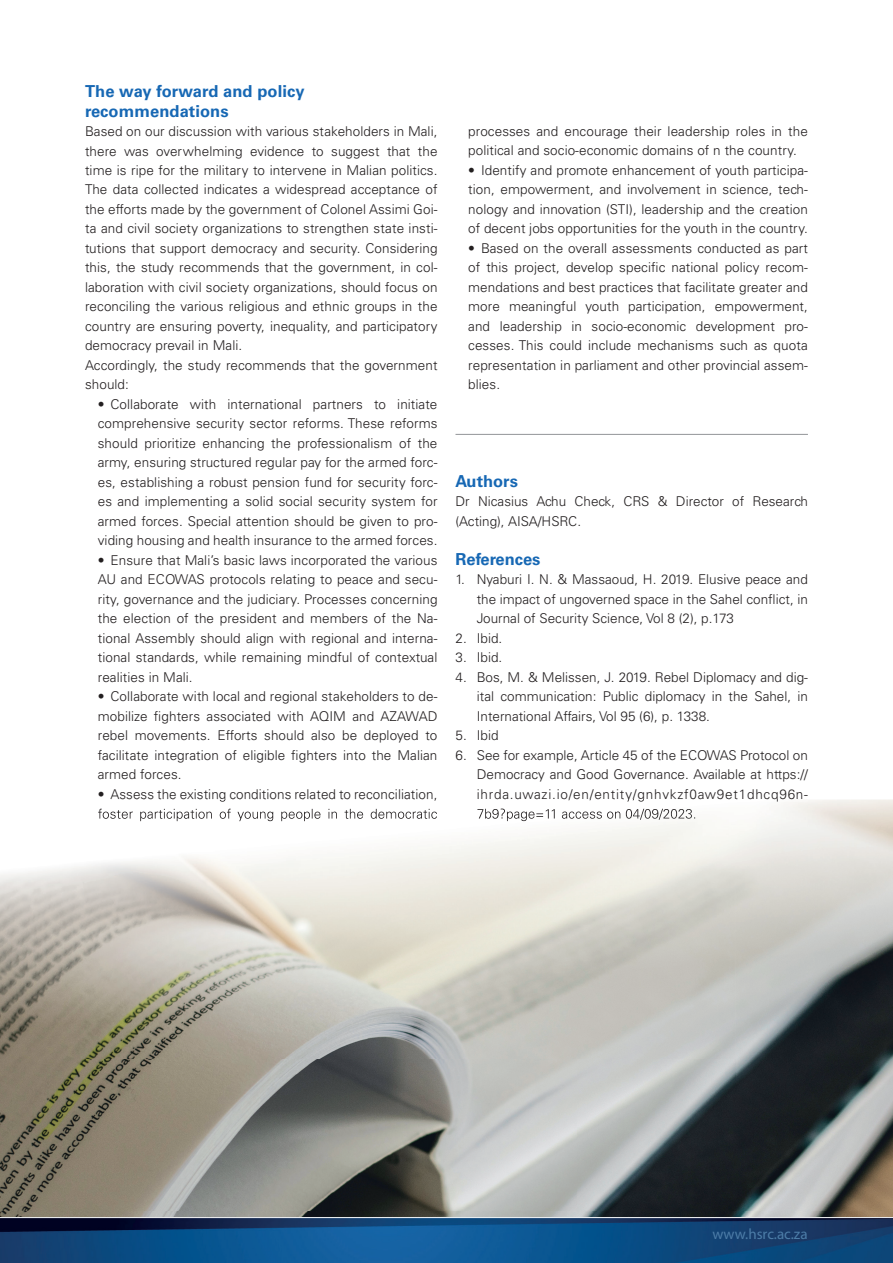
<style>
.page{position:relative;width:893px;height:1263px;background:#fff}
.page>*{position:absolute;margin:0;border:0;box-sizing:border-box;transform-origin:0 0}
.t1{font:700 16.5px/19.5px "Univers LT Std";letter-spacing:.005em;color:#1768b4}
.t2{font:15px "Myriad Pro";color:#4c7ca7}
.t3{font:300 13.5px/19.5px "Univers LT Std";letter-spacing:.005em;color:#231f20;text-align:justify}
</style>
<div class="page">
<img style="left:0;top:1212px;width:892px;height:51px">
<hr style="left:455px;top:434px;width:353px;height:1px;background:#939598">
<img style="left:0;top:808px;width:735px;height:404px">
<img style="left:735px;top:799px;width:158px;height:417px">
<img style="left:111px;top:799px;width:325px;height:3px">
<img style="left:98px;top:809px;width:339px;height:12px">
<img style="left:496px;top:799px;width:312px;height:3px">
<img style="left:477px;top:808px;width:218px;height:13px">
<p class="t1" style="left:85px;top:82px;width:221px">The way forward and policy recommendations</p>
<p class="t3" style="left:85px;top:121px;width:354px;text-align:left">Based on our discussion with various stakeholders in Mali, there was overwhelming evidence to suggest that the time is ripe for the military to intervene in Malian politics.<br>The data collected indicates a widespread acceptance of the efforts made by the government of Colonel Assimi Goi&shy;ta and civil society organizations to strengthen state insti&shy;tutions that support democracy and security. Considering this, the study recommends that the government, in col&shy;laboration with civil society organizations, should focus on reconciling the various religious and ethnic groups in the country are ensuring poverty, inequality, and participatory democracy prevail in Mali.<br>Accordingly, the study recommends that the government should:</p>
<p class="t3" style="left:98px;top:394px;width:341px">• Collaborate with international partners to initiate comprehensive security sector reforms. These reforms should prioritize enhancing the professionalism of the army, ensuring structured regular pay for the armed forc&shy;es, establishing a robust pension fund for security forc&shy;es and implementing a solid social security system for armed forces. Special attention should be given to pro&shy;viding housing and health insurance to the armed forces.</p>
<p class="t3" style="left:98px;top:550px;width:341px">• Ensure that Mali’s basic laws incorporated the various AU and ECOWAS protocols relating to peace and secu&shy;rity, governance and the judiciary. Processes concerning the election of the president and members of the Na&shy;tional Assembly should align with regional and interna&shy;tional standards, while remaining mindful of contextual realities in Mali.</p>
<p class="t3" style="left:98px;top:687px;width:341px">• Collaborate with local and regional stakeholders to de&shy;mobilize fighters associated with AQIM and AZAWAD rebel movements. Efforts should also be deployed to facilitate integration of eligible fighters into the Malian armed forces.</p>
<p class="t3" style="left:98px;top:784px;width:341px">• Assess the existing conditions related to reconciliation,</p>
<p class="t3" style="left:468px;top:121px;width:341px">processes and encourage their leadership roles in the political and socio-economic domains of n the country.</p>
<p class="t3" style="left:468px;top:160px;width:341px">• Identify and promote enhancement of youth participa&shy;tion, empowerment, and involvement in science, tech&shy;nology and innovation (STI), leadership and the creation of decent jobs opportunities for the youth in the country.</p>
<p class="t3" style="left:468px;top:238px;width:341px">• Based on the overall assessments conducted as part of this project, develop specific national policy recom&shy;mendations and best practices that facilitate greater and more meaningful youth participation, empowerment, and leadership in socio-economic development pro&shy;cesses. This could include mechanisms such as quota representation in parliament and other provincial assem&shy;blies.</p>
<p class="t1" style="left:455px;top:471px;width:64px">Authors</p>
<p class="t3" style="left:455px;top:492px;width:354px">Dr Nicasius Achu Check, CRS &amp; Director of Research (Acting), AISA/HSRC.</p>
<p class="t1" style="left:455px;top:549px;width:87px">References</p>
<p class="t3" style="left:477px;top:570px;width:333px;text-indent:-21px">1. Nyaburi I. N. &amp; Massaoud, H. 2019. Elusive peace and the impact of ungoverned space in the Sahel conflict, in Journal of Security Science, Vol 8 (2), p.173</p>
<p class="t3" style="left:455px;top:628px;width:48px">2. Ibid.</p>
<p class="t3" style="left:455px;top:648px;width:48px">3. Ibid.</p>
<p class="t3" style="left:477px;top:667px;width:333px;text-indent:-21px">4. Bos, M. &amp; Melissen, J. 2019. Rebel Diplomacy and dig&shy;ital communication: Public diplomacy in the Sahel, in International Affairs, Vol 95 (6), p. 1338.</p>
<p class="t3" style="left:455px;top:726px;width:45px">5. Ibid</p>
<p class="t3" style="left:477px;top:745px;width:333px;text-indent:-21px">6. See for example, Article 45 of the ECOWAS Protocol on Democracy and Good Governance. Available at https:// ihrda.uwazi.io/en/entity/gnhvkzf0aw9et1dhcq96n-</p>
<p class="t2" style="left:712px;top:1225px;width:97px">www.hsrc.ac.za</p>
</div>
